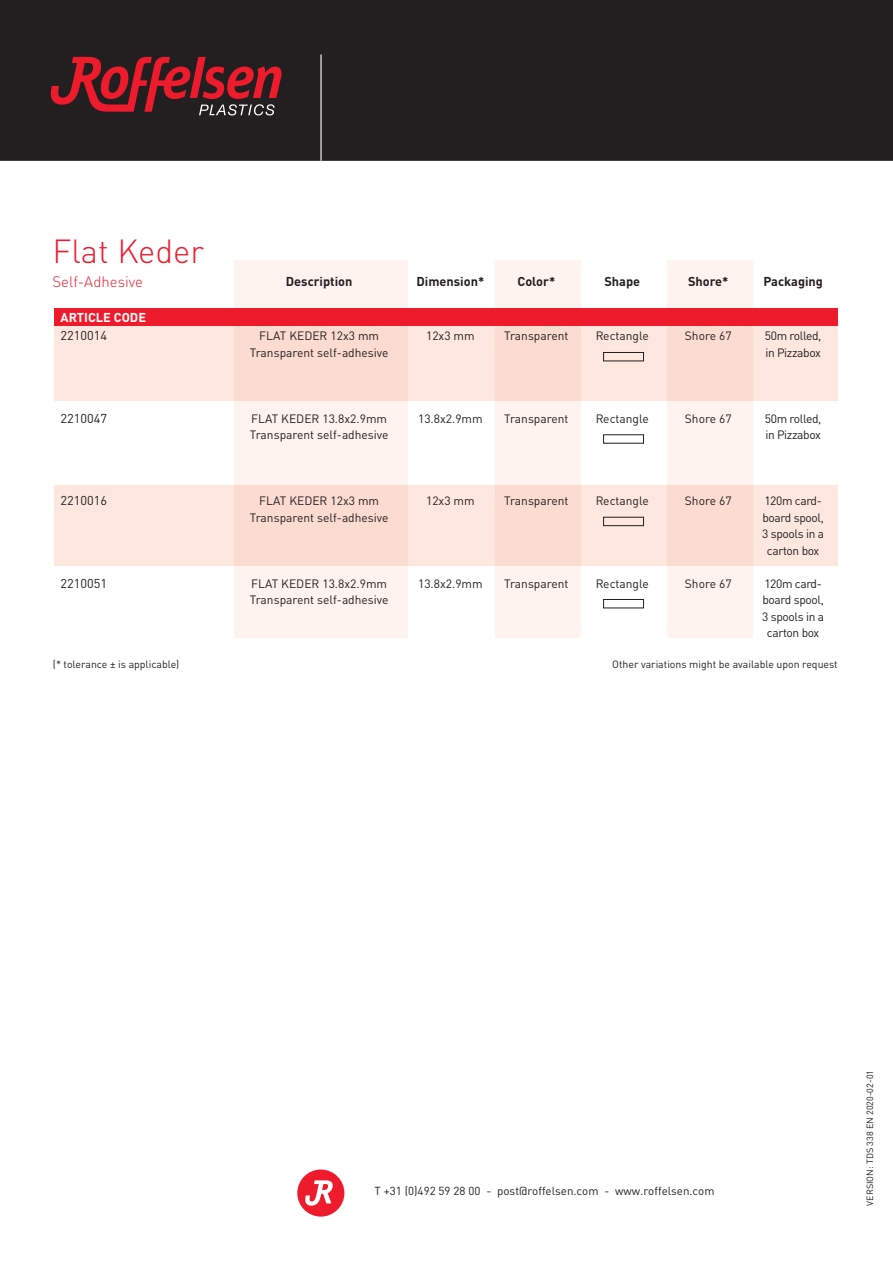
<style>
.page{position:relative;width:893px;height:1263px;background:#fff}
.page>*{position:absolute;margin:0;border:0;box-sizing:border-box;transform-origin:0 0}
.kop{font:300 33px "DIN Pro";color:#ee1b2d}
.kop-2{font:300 15px "DIN Pro";color:#ee1b2d}
.opsomming{font:700 12.75px "DIN Pro";color:#231f20}
.plat{font:12.75px "DIN Pro";color:#231f20}
.plat-2{font:700 12.75px "DIN Pro";color:#fff}
.t1{font:12px "DIN Pro";color:#231f20}
.t2{font:12px/16.5px "DIN Pro";letter-spacing:-.03em;color:#231f20;text-align:center}
.t3{font:11.55px "DIN Pro";color:#231f20}
.t4{font:10.5px "DIN Pro";color:#231f20}
.t5{font:9px "DIN Pro";color:#231f20}
</style>
<div class="page">
<div style="left:0;top:0;width:893px;height:162px;background:#231f20"></div>
<svg style="left:51px;top:57px;width:231px;height:58px"></svg>
<hr style="left:0;top:161px;width:893px;height:1px;background:#fff">
<hr style="left:320px;top:55px;width:2px;height:106px;background:#c7c8ca">
<div style="left:297px;top:1169px;width:47px;height:47px;background:#ee1b2d;border-radius:50%"></div>
<svg style="left:305px;top:1180px;width:28px;height:26px"></svg>
<div style="left:54px;top:308px;width:784px;height:93px;background:#fde7df"></div>
<div style="left:54px;top:485px;width:784px;height:81px;background:#fde7df"></div>
<svg style="left:235px;top:260px;width:173px;height:378px;fill:#fef3ef"></svg>
<svg style="left:495px;top:260px;width:86px;height:378px;fill:#fef3ef"></svg>
<svg style="left:667px;top:260px;width:86px;height:378px;fill:#fef3ef"></svg>
<div style="left:54px;top:308px;width:784px;height:18px;background:#ee1b2d"></div>
<div style="left:603px;top:352px;width:41px;height:9px;border:1px solid #231f20"></div>
<div style="left:603px;top:517px;width:41px;height:9px;border:1px solid #231f20"></div>
<div style="left:603px;top:599px;width:41px;height:9px;border:1px solid #231f20"></div>
<p class="kop" style="left:52px;top:226px;width:153px">Flat Keder</p>
<p class="kop-2" style="left:52px;top:270px;width:92px">Self-Adhesive</p>
<p class="plat-2" style="left:61px;top:307px;width:87px">ARTICLE CODE</p>
<p class="plat" style="left:61px;top:325px;width:48px">2210014</p>
<p class="plat" style="left:61px;top:408px;width:48px">2210047</p>
<p class="plat" style="left:61px;top:490px;width:48px">2210016</p>
<p class="plat" style="left:61px;top:573px;width:48px">2210051</p>
<p class="opsomming" style="left:286px;top:271px;width:68px">Description</p>
<p class="opsomming" style="left:416px;top:271px;width:69px">Dimension*</p>
<p class="opsomming" style="left:517px;top:271px;width:39px">Color*</p>
<p class="opsomming" style="left:604px;top:271px;width:37px">Shape</p>
<p class="opsomming" style="left:688px;top:271px;width:42px">Shore*</p>
<p class="opsomming" style="left:763px;top:271px;width:61px">Packaging</p>
<p class="t1" style="left:259px;top:326px;width:121px">FLAT KEDER 12x3 mm</p>
<p class="t1" style="left:250px;top:343px;width:140px">Transparent self-adhesive</p>
<p class="t1" style="left:426px;top:326px;width:50px">12x3 mm</p>
<p class="t1" style="left:504px;top:326px;width:66px">Transparent</p>
<p class="t1" style="left:596px;top:326px;width:55px">Rectangle</p>
<p class="t1" style="left:685px;top:326px;width:48px">Shore 67</p>
<p class="t2" style="left:765px;top:326px;width:58px">50m rolled,</p>
<p class="t2" style="left:765px;top:343px;width:57px">in Pizzabox</p>
<p class="t1" style="left:251px;top:409px;width:137px">FLAT KEDER 13.8x2.9mm</p>
<p class="t1" style="left:250px;top:425px;width:140px">Transparent self-adhesive</p>
<p class="t1" style="left:418px;top:409px;width:66px">13.8x2.9mm</p>
<p class="t1" style="left:504px;top:409px;width:66px">Transparent</p>
<p class="t1" style="left:596px;top:409px;width:55px">Rectangle</p>
<p class="t1" style="left:685px;top:409px;width:48px">Shore 67</p>
<p class="t2" style="left:765px;top:409px;width:58px">50m rolled,</p>
<p class="t2" style="left:765px;top:425px;width:57px">in Pizzabox</p>
<p class="t1" style="left:259px;top:491px;width:121px">FLAT KEDER 12x3 mm</p>
<p class="t1" style="left:250px;top:508px;width:140px">Transparent self-adhesive</p>
<p class="t1" style="left:251px;top:574px;width:137px">FLAT KEDER 13.8x2.9mm</p>
<p class="t1" style="left:250px;top:590px;width:140px">Transparent self-adhesive</p>
<p class="t1" style="left:426px;top:491px;width:50px">12x3 mm</p>
<p class="t1" style="left:504px;top:491px;width:66px">Transparent</p>
<p class="t1" style="left:418px;top:574px;width:66px">13.8x2.9mm</p>
<p class="t1" style="left:504px;top:574px;width:66px">Transparent</p>
<p class="t1" style="left:596px;top:491px;width:55px">Rectangle</p>
<p class="t1" style="left:596px;top:574px;width:55px">Rectangle</p>
<p class="t1" style="left:685px;top:491px;width:48px">Shore 67</p>
<p class="t1" style="left:685px;top:574px;width:48px">Shore 67</p>
<p class="t2" style="left:762px;top:491px;width:63px">120m card&shy;board spool,<br>3 spools in a carton box</p>
<p class="t2" style="left:762px;top:574px;width:63px">120m card&shy;board spool,<br>3 spools in a carton box</p>
<p class="t4" style="left:53px;top:656px;width:128px">(* tolerance ± is applicable)</p>
<p class="t4" style="left:612px;top:656px;width:227px">Other variations might be available upon request</p>
<p class="t3" style="left:375px;top:1182px;width:341px">T +31 (0)492 59 28 00 - post@roffelsen.com - www.roffelsen.com</p>
<p class="t5" style="left:863px;top:1206px;width:137px;rotate:-90deg">VERSION: TDS 338 EN 2020-02-01</p>
</div>
